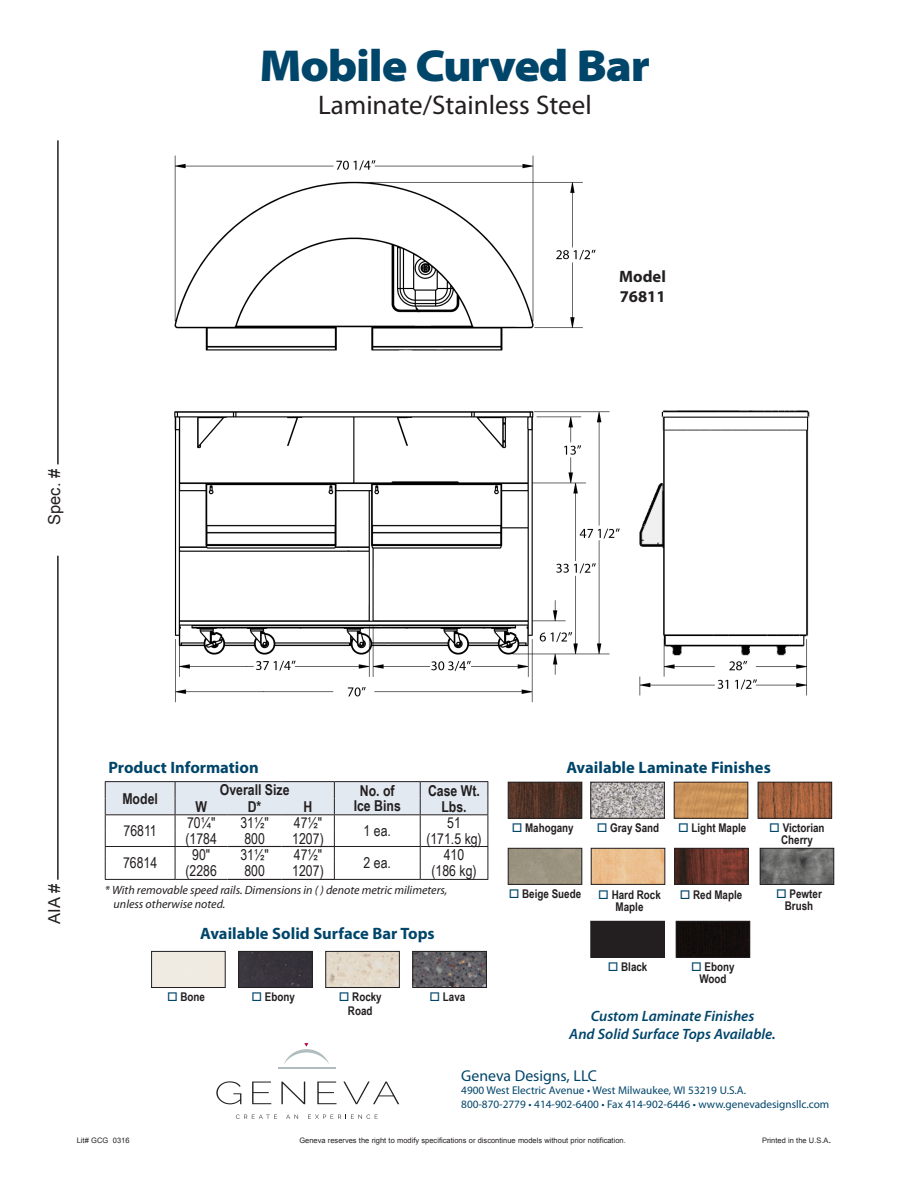
<style>
.page{position:relative;width:918px;height:1188px;background:#fff}
.page>*{position:absolute;margin:0;border:0;box-sizing:border-box;transform-origin:0 0}
.t1{font:900 semi-expanded 45px "Myriad Pro";letter-spacing:-.025em;color:#00456a}
.t2{font:27px "Myriad Pro";color:#231f20}
.t3{font:700 16.5px "Myriad Pro";color:#00456a}
.t4{font:16.5px "Arial";color:#231f20}
.t5{font:700 16.5px "Myriad Pro";color:#231f20}
.t6{font:15.75px "Myriad Pro";color:#00456a}
.t7{font:15px "Arial Narrow";color:#231f20}
.t8{font:italic 600 15px "Myriad Pro";color:#00456a}
.t9{font:700 15px "Arial Narrow";color:#231f20}
.t10{font:700 12px/12px "Arial Narrow";color:#231f20;text-align:center}
.t11{font:italic 12px "Myriad Pro";color:#231f20}
.t12{font:11.25px "Myriad Pro";color:#00456a}
.t13{font:7.5px "Arial";color:#231f20}
.s1{color:#00456a}
.s2{font-size:10.5px}
</style>
<div class="page">
<hr style="left:227px;top:879px;width:55px;height:1px;background:#231f20">
<hr style="left:282px;top:879px;width:52px;height:1px;background:#231f20">
<hr style="left:105px;top:781px;width:70px;height:1px;background:#231f20">
<hr style="left:175px;top:781px;width:52px;height:1px;background:#231f20">
<hr style="left:227px;top:781px;width:55px;height:1px;background:#231f20">
<hr style="left:282px;top:781px;width:52px;height:1px;background:#231f20">
<hr style="left:334px;top:781px;width:86px;height:1px;background:#231f20">
<hr style="left:420px;top:781px;width:68px;height:1px;background:#231f20">
<hr style="left:175px;top:879px;width:52px;height:1px;background:#231f20">
<hr style="left:105px;top:879px;width:70px;height:1px;background:#231f20">
<hr style="left:334px;top:879px;width:86px;height:1px;background:#231f20">
<svg style="left:105px;top:782px;width:384px;height:97px"></svg>
<hr style="left:420px;top:846px;width:68px;height:1px;background:#231f20">
<hr style="left:105px;top:846px;width:70px;height:1px;background:#231f20">
<hr style="left:334px;top:846px;width:86px;height:1px;background:#231f20">
<hr style="left:175px;top:846px;width:52px;height:1px;background:#231f20">
<hr style="left:420px;top:879px;width:68px;height:1px;background:#231f20">
<hr style="left:57px;top:556px;width:2px;height:324px;background:#231f20">
<hr style="left:57px;top:140px;width:2px;height:324px;background:#231f20">
<hr style="left:278px;top:1067px;width:58px;height:2px;background:#b0bdbf">
<svg style="left:216px;top:1081px;width:25px;height:23px"></svg>
<svg style="left:252px;top:1082px;width:19px;height:22px"></svg>
<svg style="left:281px;top:1082px;width:24px;height:22px"></svg>
<svg style="left:317px;top:1082px;width:20px;height:22px"></svg>
<svg style="left:343px;top:1082px;width:56px;height:22px"></svg>
<svg style="left:236px;top:1115px;width:41px;height:4px"></svg>
<svg style="left:286px;top:1115px;width:12px;height:4px"></svg>
<svg style="left:308px;top:1115px;width:70px;height:4px"></svg>
<svg style="left:284px;top:1043px;width:45px;height:21px"></svg>
<img style="left:174px;top:155px;width:636px;height:548px">
<div style="left:510px;top:850px;width:70px;height:33px;background:#9b9480"></div>
<div style="left:508px;top:848px;width:74px;height:37px;border:1px solid #231f20"></div>
<img style="left:510px;top:784px;width:70px;height:33px">
<div style="left:508px;top:782px;width:74px;height:37px;border:1px solid #231f20"></div>
<img style="left:592px;top:784px;width:71px;height:33px">
<div style="left:590px;top:782px;width:75px;height:37px;border:1px solid #231f20"></div>
<img style="left:593px;top:850px;width:70px;height:33px">
<div style="left:591px;top:848px;width:74px;height:37px;border:1px solid #231f20"></div>
<img style="left:676px;top:784px;width:70px;height:33px">
<div style="left:674px;top:782px;width:74px;height:37px;border:1px solid #231f20"></div>
<img style="left:676px;top:850px;width:71px;height:33px">
<div style="left:674px;top:848px;width:75px;height:37px;border:1px solid #231f20"></div>
<img style="left:760px;top:784px;width:70px;height:33px">
<div style="left:758px;top:782px;width:74px;height:37px;border:1px solid #231f20"></div>
<div style="left:591px;top:921px;width:73px;height:36px;background:#231f20"></div>
<div style="left:590px;top:921px;width:75px;height:37px;border:1px solid #231f20"></div>
<img style="left:762px;top:850px;width:70px;height:33px">
<div style="left:760px;top:848px;width:74px;height:37px;border:1px solid #231f20"></div>
<div style="left:678px;top:923px;width:70px;height:33px;background:#130e0c"></div>
<div style="left:676px;top:921px;width:74px;height:37px;border:1px solid #231f20"></div>
<div style="left:151px;top:951px;width:75px;height:37px;border:1px solid #231f20"></div>
<div style="left:240px;top:953px;width:71px;height:33px;background:#38343c"></div>
<div style="left:238px;top:951px;width:75px;height:37px;border:1px solid #231f20"></div>
<img style="left:327px;top:953px;width:71px;height:33px">
<div style="left:325px;top:951px;width:75px;height:37px;border:1px solid #231f20"></div>
<img style="left:414px;top:953px;width:71px;height:33px">
<div style="left:412px;top:951px;width:75px;height:37px;border:1px solid #231f20"></div>
<p class="t4" style="left:43px;top:525px;width:58px;rotate:-90deg">Spec. #</p>
<p class="t1" style="left:259px;top:40px;width:393px">Mobile Curved Bar</p>
<p class="t2" style="left:318px;top:90px;width:275px">Laminate/Stainless Steel</p>
<p class="t5" style="left:619px;top:267px;width:48px">Model</p>
<p class="t5" style="left:620px;top:287px;width:47px">76811</p>
<p class="t4" style="left:43px;top:924px;width:41px;rotate:-90deg">AIA #</p>
<p class="t3" style="left:109px;top:758px;width:152px">Product Information</p>
<p class="t9" style="left:122px;top:787px;width:37px">Model</p>
<p class="t9" style="left:220px;top:778px;width:71px">Overall Size</p>
<p class="t9" style="left:360px;top:780px;width:36px">No. of</p>
<p class="t9" style="left:354px;top:795px;width:49px">Ice Bins</p>
<p class="t9" style="left:428px;top:779px;width:53px">Case Wt.</p>
<p class="t9" style="left:195px;top:796px;width:13px">W</p>
<p class="t9" style="left:248px;top:796px;width:15px">D*</p>
<p class="t9" style="left:304px;top:796px;width:10px">H</p>
<p class="t9" style="left:441px;top:796px;width:27px">Lbs.</p>
<p class="t7" style="left:187px;top:812px;width:30px">70¼"</p>
<p class="t7" style="left:240px;top:812px;width:30px">31½"</p>
<p class="t7" style="left:294px;top:812px;width:30px">47½"</p>
<p class="t7" style="left:447px;top:812px;width:15px">51</p>
<p class="t7" style="left:124px;top:820px;width:35px">76811</p>
<p class="t7" style="left:364px;top:820px;width:29px">1 ea.</p>
<p class="t7" style="left:186px;top:828px;width:33px">(1784</p>
<p class="t7" style="left:244px;top:828px;width:22px">800</p>
<p class="t7" style="left:292px;top:828px;width:33px">1207)</p>
<p class="t7" style="left:426px;top:828px;width:57px">(171.5 kg)</p>
<p class="t7" style="left:192px;top:843px;width:20px">90"</p>
<p class="t7" style="left:240px;top:843px;width:30px">31½"</p>
<p class="t7" style="left:294px;top:843px;width:30px">47½"</p>
<p class="t7" style="left:444px;top:843px;width:22px">410</p>
<p class="t7" style="left:123px;top:852px;width:36px">76814</p>
<p class="t7" style="left:364px;top:852px;width:29px">2 ea.</p>
<p class="t7" style="left:186px;top:860px;width:33px">(2286</p>
<p class="t7" style="left:244px;top:860px;width:22px">800</p>
<p class="t7" style="left:292px;top:860px;width:33px">1207)</p>
<p class="t7" style="left:432px;top:860px;width:47px">(186 kg)</p>
<p class="t11" style="left:105px;top:883px;width:344px">* With removable speed rails. Dimensions in ( ) denote metric milimeters,</p>
<p class="t11" style="left:114px;top:898px;width:113px">unless otherwise noted.</p>
<p class="t3" style="left:200px;top:924px;width:236px">Available Solid Surface Bar Tops</p>
<p class="t10" style="left:167px;top:990px;width:40px"><span class="s1">□</span> Bone</p>
<p class="t10" style="left:251px;top:990px;width:45px"><span class="s1">□</span> Ebony</p>
<p class="t10" style="left:339px;top:990px;width:44px"><span class="s1">□</span> Rocky</p>
<p class="t10" style="left:348px;top:1004px;width:26px">Road</p>
<p class="t10" style="left:429px;top:990px;width:37px"><span class="s1">□</span> Lava</p>
<p class="t3" style="left:566px;top:758px;width:206px">Available Laminate Finishes</p>
<p class="t10" style="left:512px;top:821px;width:64px"><span class="s1">□</span> Mahogany</p>
<p class="t10" style="left:678px;top:821px;width:70px"><span class="s1">□</span> Light Maple</p>
<p class="t10" style="left:597px;top:821px;width:64px"><span class="s1">□</span> Gray Sand</p>
<p class="t10" style="left:769px;top:821px;width:57px"><span class="s1">□</span> Victorian<br>Cherry</p>
<p class="t10" style="left:509px;top:887px;width:74px"><span class="s1">□</span> Beige Suede</p>
<p class="t10" style="left:598px;top:888px;width:64px"><span class="s1">□</span> Hard Rock</p>
<p class="t10" style="left:680px;top:888px;width:64px"><span class="s1">□</span> Red Maple</p>
<p class="t10" style="left:616px;top:900px;width:29px">Maple</p>
<p class="t10" style="left:776px;top:887px;width:47px"><span class="s1">□</span> Pewter<br>Brush</p>
<p class="t10" style="left:691px;top:960px;width:45px"><span class="s1">□</span> Ebony<br>Wood</p>
<p class="t8" style="left:591px;top:1008px;width:165px">Custom Laminate Finishes</p>
<p class="t8" style="left:569px;top:1026px;width:208px">And Solid Surface Tops Available.</p>
<p class="t10" style="left:608px;top:960px;width:41px"><span class="s1">□</span> Black</p>
<p class="t6" style="left:461px;top:1067px;width:137px">Geneva Designs, LLC</p>
<p class="t12" style="left:461px;top:1085px;width:286px">4900 West Electric Avenue • West Milwaukee, WI 53219 U.S.A.</p>
<p class="t12" style="left:461px;top:1098px;width:370px">800-870-2779 • 414-902-6400 • Fax 414-902-6446 • www.genevadesignsllc.com</p>
<p class="t13" style="left:77px;top:1135px;width:54px">Lit# GCG 0316</p>
<p class="t13" style="left:299px;top:1135px;width:328px">Geneva reserves the right to modify specifications or discontinue models without prior notification.</p>
<p class="t13" style="left:762px;top:1135px;width:71px">Printed in the U.S.A<span class="s2">.</span></p>
</div>
